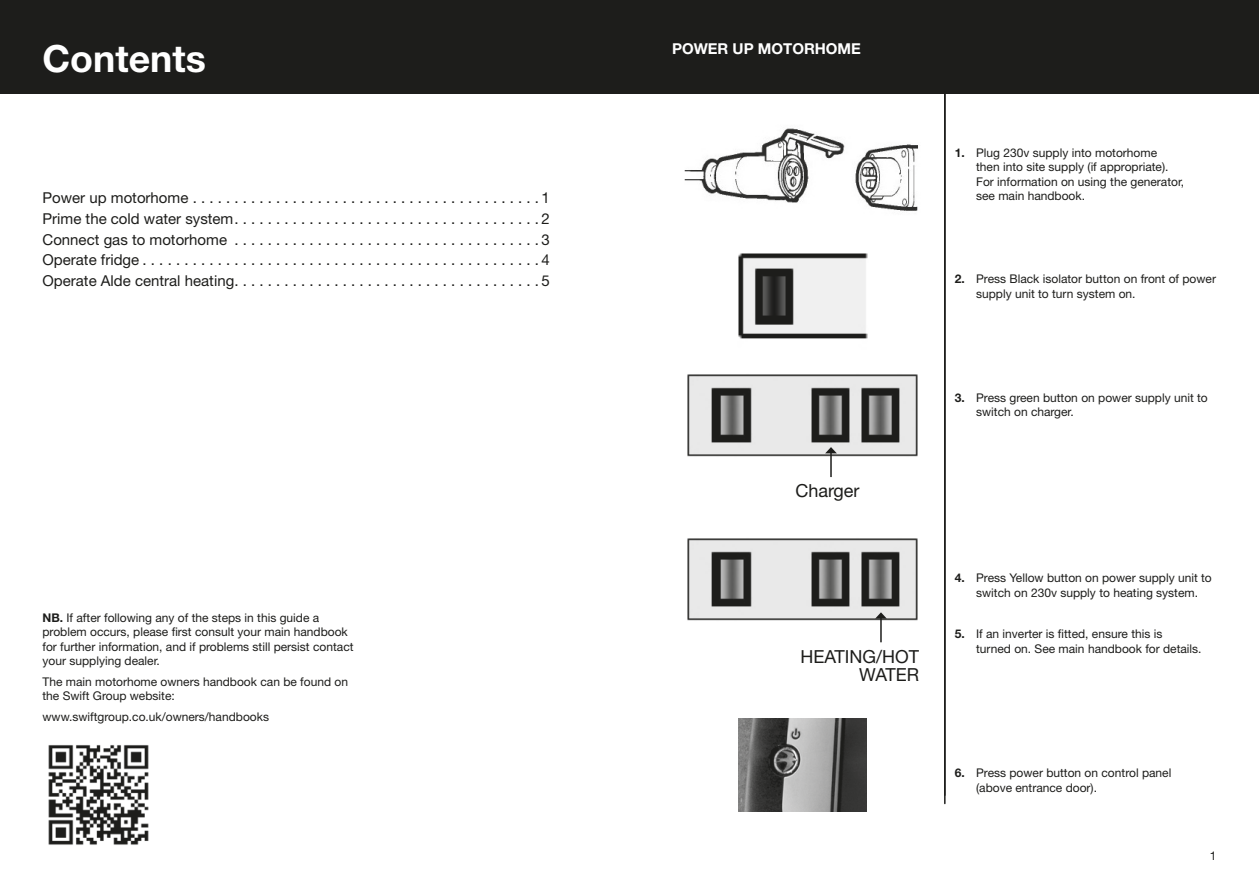
<style>
.page{position:relative;width:1259px;height:893px;background:#fff}
.page>*{position:absolute;margin:0;border:0;box-sizing:border-box;transform-origin:0 0}
.contents{font:700 37.5px "Helvetica Neue";color:#fff}
.Body{font:18px "Helvetica Neue";color:#1d1d1b}
.contents-2{font:15px "Helvetica Neue";color:#1d1d1b}
.Sub_heading{font:700 15px "Helvetica Neue";color:#fff}
.Body-2{font:12px/14.4px "Helvetica Neue";color:#1d1d1b}
.s1{font-weight:700}
</style>
<div class="page">
<hr style="left:944px;top:91px;width:1px;height:712px;background:#1d1d1b">
<div style="left:0;top:0;width:1259px;height:94px;background:#1d1d1b"></div>
<img style="left:684px;top:128px;width:234px;height:83px">
<img style="left:687px;top:374px;width:231px;height:83px">
<img style="left:687px;top:538px;width:231px;height:83px">
<img style="left:739px;top:719px;width:128px;height:93px">
<svg style="left:825px;top:447px;width:12px;height:30px"></svg>
<svg style="left:875px;top:612px;width:12px;height:30px"></svg>
<img style="left:738px;top:253px;width:130px;height:86px">
<img style="left:48px;top:745px;width:101px;height:100px">
<p class="contents" style="left:43px;top:35px;width:165px">Contents</p>
<p class="contents-2" style="left:43px;top:189px;width:509px">Power up motorhome . . . . . . . . . . . . . . . . . . . . . . . . . . . . . . . . . . . . . . . . . 1</p>
<p class="contents-2" style="left:43px;top:210px;width:509px">Prime the cold water system . . . . . . . . . . . . . . . . . . . . . . . . . . . . . . . . . . . . 2</p>
<p class="contents-2" style="left:43px;top:230px;width:509px">Connect gas to motorhome . . . . . . . . . . . . . . . . . . . . . . . . . . . . . . . . . . . . 3</p>
<p class="contents-2" style="left:43px;top:251px;width:509px">Operate fridge . . . . . . . . . . . . . . . . . . . . . . . . . . . . . . . . . . . . . . . . . . . . . . . 4</p>
<p class="contents-2" style="left:43px;top:272px;width:509px">Operate Alde central heating . . . . . . . . . . . . . . . . . . . . . . . . . . . . . . . . . . . . 5</p>
<p class="Body-2" style="left:43px;top:610px;width:312px"><span class="s1">NB.</span> If after following any of the steps in this guide a problem occurs, please first consult your main handbook for further information, and if problems still persist contact your supplying dealer.</p>
<p class="Body-2" style="left:43px;top:674px;width:307px">The main motorhome owners handbook can be found on the Swift Group website:</p>
<p class="Body-2" style="left:43px;top:709px;width:228px">www. swiftgroup. co. uk/owners/handbooks</p>
<p class="Sub_heading" style="left:672px;top:40px;width:190px">POWER UP MOTORHOME</p>
<p class="Body-2" style="left:976px;top:145px;width:210px;text-indent:-21px"><span class="s1">1.</span> Plug 230v supply into motorhome<br>then into site supply (if appropriate).<br>For information on using the generator, see main handbook.</p>
<p class="Body-2" style="left:976px;top:272px;width:241px;text-indent:-21px"><span class="s1">2.</span> Press Black isolator button on front of power supply unit to turn system on.</p>
<p class="Body" style="left:795px;top:480px;width:66px">Charger</p>
<p class="Body" style="left:800px;top:646px;width:120px">HEATING/HOT</p>
<p class="Body" style="left:859px;top:664px;width:61px">WATER</p>
<p class="Body-2" style="left:976px;top:390px;width:233px;text-indent:-21px"><span class="s1">3.</span> Press green button on power supply unit to switch on charger.</p>
<p class="Body-2" style="left:955px;top:571px;width:258px;text-align:center"><span class="s1">4.</span> Press Yellow button on power supply unit to switch on 230v supply to heating system.</p>
<p class="Body-2" style="left:976px;top:627px;width:225px;text-indent:-21px"><span class="s1">5.</span> If an inverter is fitted, ensure this is turned on. See main handbook for details.</p>
<p class="Body-2" style="left:976px;top:766px;width:197px;text-indent:-21px"><span class="s1">6.</span> Press power button on control panel (above entrance door).</p>
<p class="Body-2" style="left:1209px;top:848px;width:8px">1</p>
</div>
